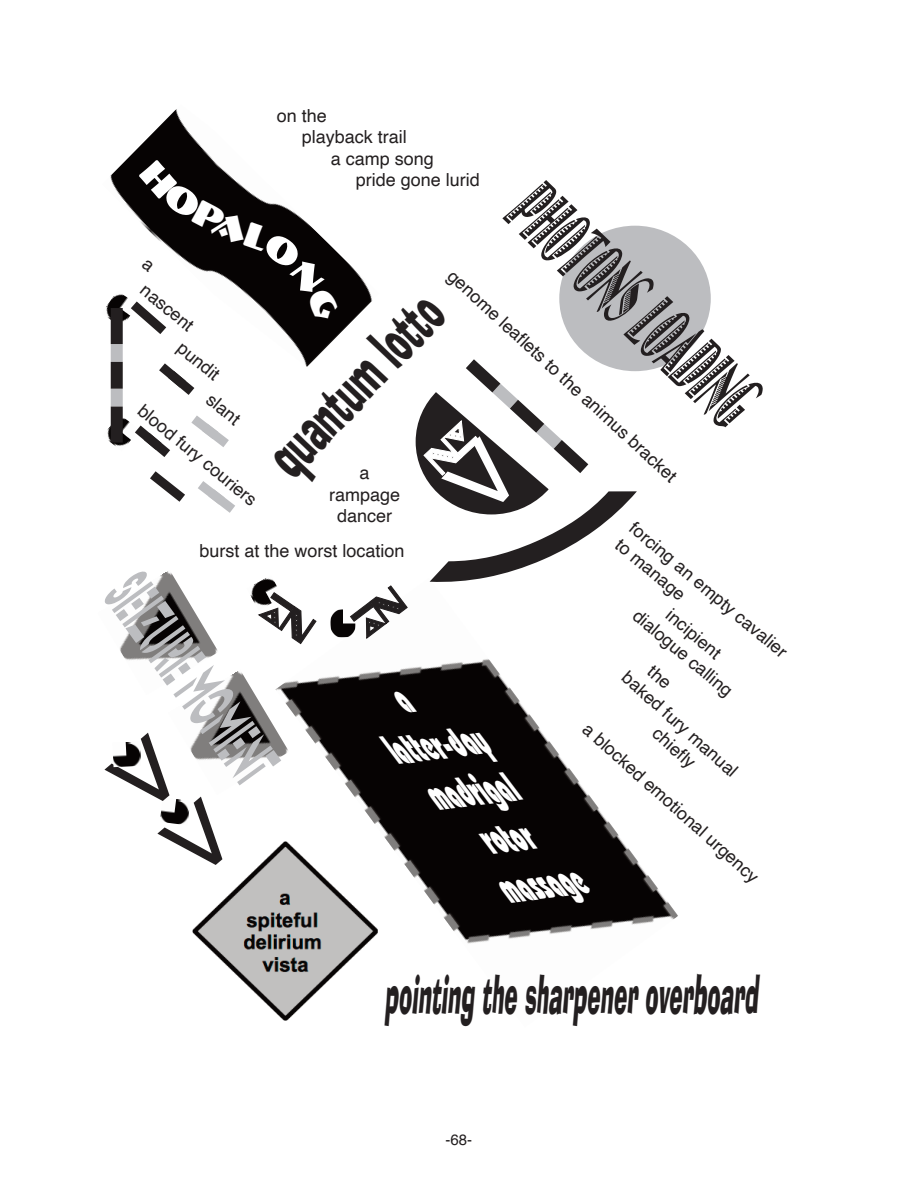
<style>
.page{position:relative;width:918px;height:1188px;background:#fff}
.page>*{position:absolute;margin:0;border:0;box-sizing:border-box;transform-origin:0 0}
.t1{font:60px "Ad Lib BT";color:#231f20;scale:.5 1}
.t2{font:52.5px "Ad Lib BT";color:#231f20;scale:.4 1}
.t3{font:italic 800 42px "Bauhaus IT Cby BT";color:#fff;scale:.5 1}
.t4{font:18px/21.6px "Helvetica";color:#231f20;text-align:center}
.t5{font:15px "Helvetica";color:#231f20}
</style>
<div class="page">
<img style="left:110px;top:109px;width:263px;height:268px">
<svg style="left:502px;top:180px;width:261px;height:247px"></svg>
<svg style="left:415px;top:285px;width:220px;height:190px"></svg>
<img style="left:107px;top:414px;width:4px;height:29px">
<img style="left:106px;top:291px;width:5px;height:37px">
<img style="left:316px;top:637px;width:362px;height:307px">
<img style="left:330px;top:609px;width:20px;height:28px">
<svg style="left:409px;top:912px;width:3px;height:9px"></svg>
<img style="left:192px;top:841px;width:186px;height:180px">
<svg style="left:111px;top:159px;width:230px;height:354px"></svg>
<svg style="left:424px;top:347px;width:223px;height:168px"></svg>
<svg style="left:391px;top:691px;width:26px;height:22px"></svg>
<svg style="left:350px;top:623px;width:57px;height:15px"></svg>
<svg style="left:646px;top:664px;width:25px;height:26px"></svg>
<svg style="left:105px;top:571px;width:211px;height:309px"></svg>
<p class="t4" style="left:277px;top:106px;width:52px">on the</p>
<p class="t4" style="left:302px;top:127px;width:107px">playback trail</p>
<p class="t4" style="left:331px;top:149px;width:105px">a camp song</p>
<p class="t4" style="left:356px;top:171px;width:126px">pride gone lurid</p>
<p class="t4" style="left:458px;top:265px;width:306px;rotate:43deg">genome leaflets to the animus bracket</p>
<p class="t4" style="left:149px;top:280px;width:65px;rotate:39deg">nascent</p>
<p class="t4" style="left:186px;top:338px;width:51px;rotate:39deg">pundit</p>
<p class="t4" style="left:215px;top:390px;width:40px;rotate:39deg">slant</p>
<h1 class="t1" style="left:250px;top:441px;width:454px;rotate:-47deg">quantum lotto</h1>
<p class="t4" style="left:146px;top:401px;width:150px;rotate:39deg">blood fury couriers</p>
<p class="t4" style="left:199px;top:541px;width:207px">burst at the worst location</p>
<p class="t4" style="left:329px;top:463px;width:73px">a rampage dancer</p>
<p class="t4" style="left:638px;top:518px;width:202px;rotate:40deg">forcing an empty cavalier</p>
<p class="t4" style="left:624px;top:535px;width:87px;rotate:40deg">to manage</p>
<p class="t4" style="left:675px;top:605px;width:68px;rotate:40deg">incipient</p>
<p class="t4" style="left:641px;top:606px;width:126px;rotate:40deg">dialogue calling</p>
<p class="t4" style="left:631px;top:667px;width:150px;rotate:42deg">baked fury manual</p>
<p class="t4" style="left:592px;top:719px;width:231px;rotate:42deg">a blocked emotional urgency</p>
<h3 class="t3" style="left:394px;top:724px;width:196px;rotate:-7deg">latter-day</h3>
<h3 class="t3" style="left:434px;top:770px;width:173px;rotate:-7deg">madrigal</h3>
<h3 class="t3" style="left:488px;top:814px;width:99px;rotate:-7deg">rotor</h3>
<h3 class="t3" style="left:506px;top:863px;width:168px;rotate:-7deg">massage</h3>
<p class="t4" style="left:662px;top:724px;width:53px;rotate:42deg">chiefly</p>
<h2 class="t2" style="left:385px;top:961px;width:949px">pointing the sharpener overboard</h2>
<p class="t5" style="left:446px;top:1134px;width:28px">-68-</p>
</div>
